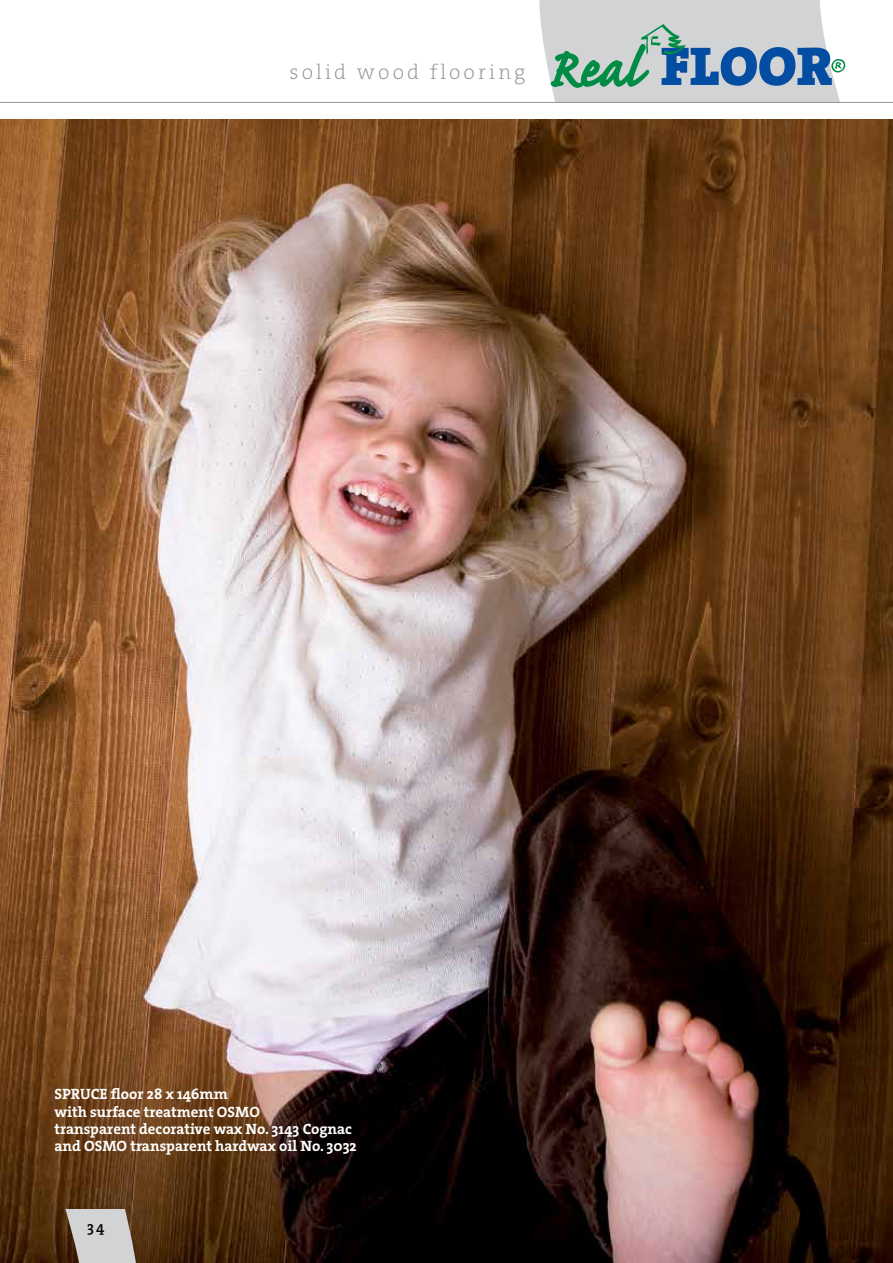
<style>
.page{position:relative;width:893px;height:1263px;background:#fff}
.page>*{position:absolute;margin:0;border:0;box-sizing:border-box;transform-origin:0 0}
.t1{font:21px "The Serif HP2 Ex Lig";letter-spacing:.15em;color:#939598}
.t2{font:15px/17.2px "The Serif HP7 Bld";color:#fff}
.t3{font:15px "The Serif HP6 Se Bld";color:#000}
</style>
<div class="page">
<svg style="left:539px;top:0;width:307px;height:102px;background:#acc0c7"></svg>
<img style="left:0;top:119px;width:893px;height:1144px">
<svg style="left:19px;top:1209px;width:142px;height:54px;background:#83705d"></svg>
<hr style="left:0;top:102px;width:893px;height:1px;background:#939598">
<h1 class="t1" style="left:290px;top:59px;width:237px">solid wood flooring</h1>
<p class="t2" style="left:54px;top:1085px;width:304px">SPRUCE floor 28 x 146mm<br>with surface treatment OSMO<br>transparent decorative wax No. 3143 Cognac and OSMO transparent hardwax oil No. 3032</p>
<p class="t3" style="left:87px;top:1217px;width:19px">34</p>
</div>
